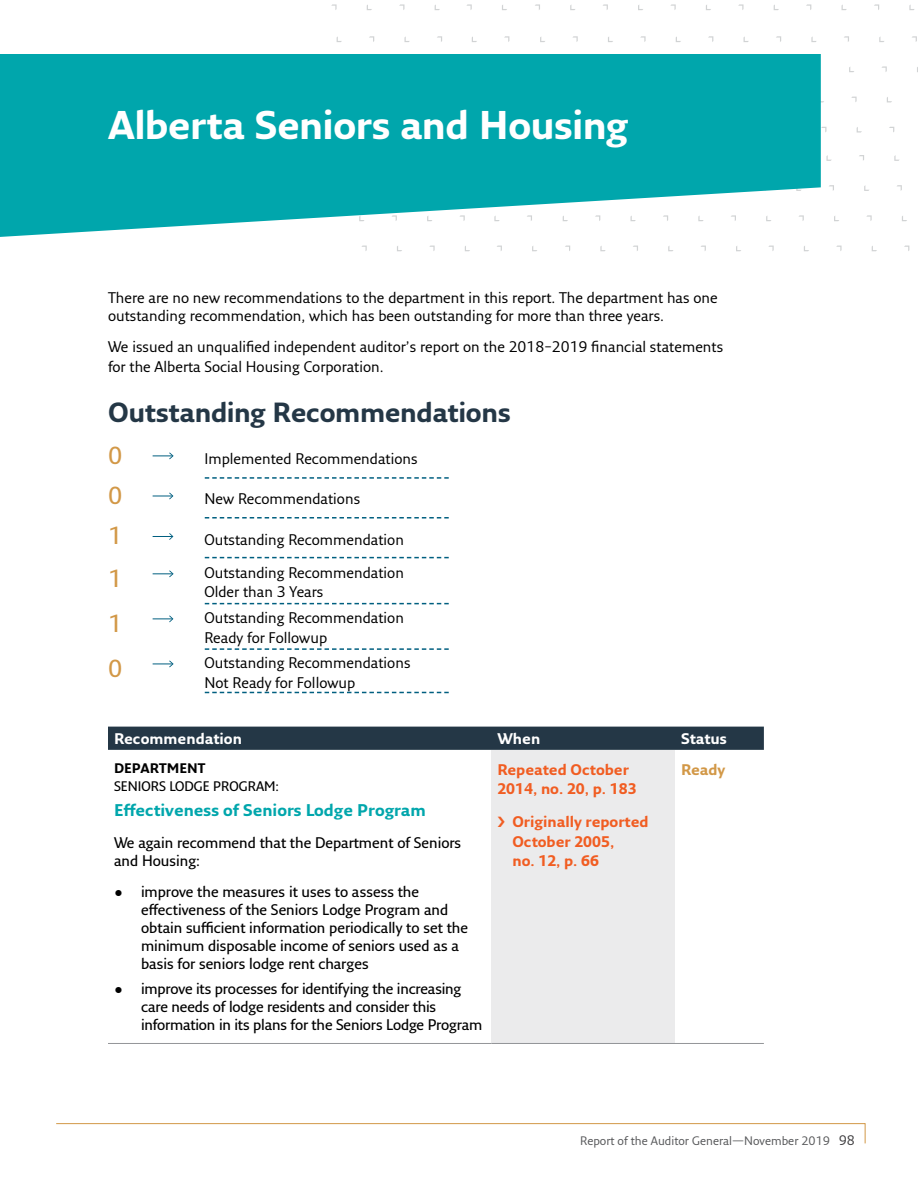
<style>
.page{position:relative;width:918px;height:1188px;background:#fff}
.page>*{position:absolute;margin:0;border:0;box-sizing:border-box;transform-origin:0 0}
.t1{font:700 39px "Fresco Sans Pro";letter-spacing:-.015em;color:#fff}
.t2{font:700 27px "Fresco Sans Pro";letter-spacing:-.015em;color:#243746}
.t3{font:600 24px "Fresco Sans Pro";color:#d29847}
.t4{font:700 16.5px "Fresco Sans Pro";color:#00a6ac}
.t5{font:15px/19.5px "Fresco Sans Pro";color:#000}
.t6{font:600 15px/18px "Fresco Sans Pro";letter-spacing:-.005em;color:#000}
.t7{font:700 15px/19.5px "Fresco Sans Pro";color:#f15d22}
.t8{font:700 15px "Fresco Sans Pro";color:#fff}
.t9{font:700 15px "Fresco Sans Pro";color:#d29847}
.t10{font:600 13.5px "Fresco Sans Pro";color:#000}
.t11{font:700 13.5px "Fresco Sans Pro";letter-spacing:.005em;color:#000}
.t12{font:12px "Fresco Sans Pro";color:#58595b}
.s1{font-size:13.5px;color:#414042}
</style>
<div class="page">
<svg style="left:56px;top:1123px;width:810px;height:21px"></svg>
<svg style="left:331px;top:4px;width:6px;height:6px"></svg>
<svg style="left:399px;top:4px;width:5px;height:6px"></svg>
<svg style="left:467px;top:4px;width:5px;height:6px"></svg>
<svg style="left:535px;top:4px;width:5px;height:6px"></svg>
<svg style="left:570px;top:5px;width:5px;height:5px"></svg>
<svg style="left:603px;top:4px;width:5px;height:6px"></svg>
<svg style="left:638px;top:5px;width:5px;height:5px"></svg>
<svg style="left:670px;top:4px;width:6px;height:6px"></svg>
<svg style="left:738px;top:4px;width:6px;height:6px"></svg>
<svg style="left:806px;top:4px;width:5px;height:6px"></svg>
<svg style="left:874px;top:4px;width:5px;height:6px"></svg>
<svg style="left:909px;top:5px;width:6px;height:5px"></svg>
<svg style="left:369px;top:36px;width:5px;height:6px"></svg>
<svg style="left:437px;top:36px;width:5px;height:6px"></svg>
<svg style="left:504px;top:36px;width:5px;height:6px"></svg>
<svg style="left:573px;top:36px;width:5px;height:6px"></svg>
<svg style="left:540px;top:37px;width:5px;height:5px"></svg>
<svg style="left:640px;top:36px;width:6px;height:6px"></svg>
<svg style="left:708px;top:36px;width:5px;height:6px"></svg>
<svg style="left:776px;top:36px;width:5px;height:6px"></svg>
<svg style="left:844px;top:36px;width:5px;height:6px"></svg>
<svg style="left:849px;top:67px;width:5px;height:5px"></svg>
<svg style="left:811px;top:37px;width:6px;height:5px"></svg>
<svg style="left:912px;top:36px;width:5px;height:6px"></svg>
<svg style="left:882px;top:66px;width:5px;height:6px"></svg>
<svg style="left:879px;top:37px;width:5px;height:5px"></svg>
<svg style="left:851px;top:97px;width:6px;height:5px"></svg>
<svg style="left:857px;top:127px;width:5px;height:6px"></svg>
<svg style="left:859px;top:155px;width:5px;height:6px"></svg>
<svg style="left:829px;top:185px;width:5px;height:6px"></svg>
<svg style="left:864px;top:185px;width:5px;height:6px"></svg>
<svg style="left:826px;top:155px;width:6px;height:6px"></svg>
<svg style="left:897px;top:185px;width:5px;height:6px"></svg>
<svg style="left:894px;top:155px;width:5px;height:6px"></svg>
<svg style="left:362px;top:246px;width:5px;height:5px"></svg>
<svg style="left:429px;top:246px;width:6px;height:5px"></svg>
<svg style="left:497px;top:246px;width:5px;height:5px"></svg>
<svg style="left:532px;top:246px;width:5px;height:5px"></svg>
<svg style="left:600px;top:246px;width:6px;height:5px"></svg>
<svg style="left:668px;top:246px;width:5px;height:5px"></svg>
<svg style="left:701px;top:246px;width:5px;height:5px"></svg>
<svg style="left:736px;top:246px;width:5px;height:5px"></svg>
<svg style="left:768px;top:246px;width:6px;height:5px"></svg>
<svg style="left:866px;top:215px;width:6px;height:6px"></svg>
<svg style="left:836px;top:246px;width:6px;height:5px"></svg>
<svg style="left:834px;top:216px;width:5px;height:5px"></svg>
<svg style="left:0;top:54px;width:821px;height:183px;background:#22b2b7"></svg>
<svg style="left:153px;top:452px;width:21px;height:7px"></svg>
<svg style="left:153px;top:493px;width:20px;height:6px"></svg>
<svg style="left:153px;top:533px;width:20px;height:7px"></svg>
<svg style="left:153px;top:570px;width:21px;height:7px"></svg>
<svg style="left:153px;top:615px;width:20px;height:7px"></svg>
<svg style="left:153px;top:660px;width:21px;height:7px"></svg>
<div style="left:108px;top:727px;width:656px;height:23px;background:#243746"></div>
<div style="left:491px;top:750px;width:184px;height:293px;background:#ebebec"></div>
<hr style="left:108px;top:1043px;width:383px;height:1px;background:#939598">
<hr style="left:491px;top:1043px;width:184px;height:1px;background:#939598">
<hr style="left:675px;top:1043px;width:89px;height:1px;background:#939598">
<svg style="left:205px;top:477px;width:244px;height:2px"></svg>
<svg style="left:205px;top:517px;width:244px;height:2px"></svg>
<svg style="left:205px;top:557px;width:244px;height:1px"></svg>
<svg style="left:205px;top:603px;width:244px;height:1px"></svg>
<svg style="left:205px;top:648px;width:244px;height:2px"></svg>
<svg style="left:205px;top:692px;width:244px;height:1px"></svg>
<h1 class="t1" style="left:108px;top:101px;width:522px">Alberta Seniors and Housing</h1>
<p class="t5" style="left:108px;top:288px;width:611px;line-height:18px">There are no new recommendations to the department in this report. The department has one outstanding recommendation, which has been outstanding for more than three years.</p>
<p class="t5" style="left:108px;top:337px;width:617px">We issued an unqualified independent auditor’s report on the 2018–2019 financial statements for the Alberta Social Housing Corporation.</p>
<h2 class="t2" style="left:108px;top:396px;width:404px">Outstanding Recommendations</h2>
<h3 class="t3" style="left:108px;top:440px;width:16px">0</h3>
<p class="t5" style="left:204px;top:449px;width:215px">Implemented Recommendations</p>
<h3 class="t3" style="left:108px;top:480px;width:16px">0</h3>
<p class="t5" style="left:204px;top:489px;width:157px">New Recommendations</p>
<h3 class="t3" style="left:108px;top:521px;width:16px">1</h3>
<p class="t5" style="left:204px;top:530px;width:201px">Outstanding Recommendation</p>
<h3 class="t3" style="left:108px;top:564px;width:16px">1</h3>
<p class="t5" style="left:204px;top:563px;width:201px">Outstanding Recommendation<br>Older than 3 Years</p>
<h3 class="t3" style="left:108px;top:609px;width:16px">1</h3>
<p class="t5" style="left:204px;top:608px;width:201px">Outstanding Recommendation<br>Ready for Followup</p>
<h3 class="t3" style="left:108px;top:654px;width:16px">0</h3>
<p class="t5" style="left:204px;top:653px;width:208px">Outstanding Recommendations<br>Not Ready for Followup</p>
<p class="t8" style="left:114px;top:729px;width:130px">Recommendation</p>
<p class="t8" style="left:497px;top:729px;width:44px">When</p>
<p class="t8" style="left:681px;top:729px;width:47px">Status</p>
<p class="t11" style="left:114px;top:760px;width:93px">DEPARTMENT</p>
<p class="t10" style="left:114px;top:778px;width:167px">SENIORS LODGE PROGRAM:</p>
<p class="t4" style="left:114px;top:800px;width:313px">Effectiveness of Seniors Lodge Program</p>
<p class="t6" style="left:114px;top:833px;width:349px">We again recommend that the Department of Seniors and Housing:</p>
<p class="t6" style="left:141px;top:883px;width:329px;text-indent:-27px">• improve the measures it uses to assess the effectiveness of the Seniors Lodge Program and obtain sufficient information periodically to set the minimum disposable income of seniors used as a basis for seniors lodge rent charges</p>
<p class="t6" style="left:141px;top:979px;width:343px;text-indent:-27px">• improve its processes for identifying the increasing care needs of lodge residents and consider this information in its plans for the Seniors Lodge Program</p>
<p class="t7" style="left:497px;top:759px;width:141px">Repeated October<br>2014, no. 20, p. 183</p>
<p class="t7" style="left:512px;top:812px;width:138px">Originally reported<br>October 2005,<br>no. 12, p. 66</p>
<p class="t9" style="left:681px;top:760px;width:46px">Ready</p>
<p class="t12" style="left:580px;top:1133px;width:276px">Report of the Auditor General—November 2019 <span class="s1">98</span></p>
</div>
